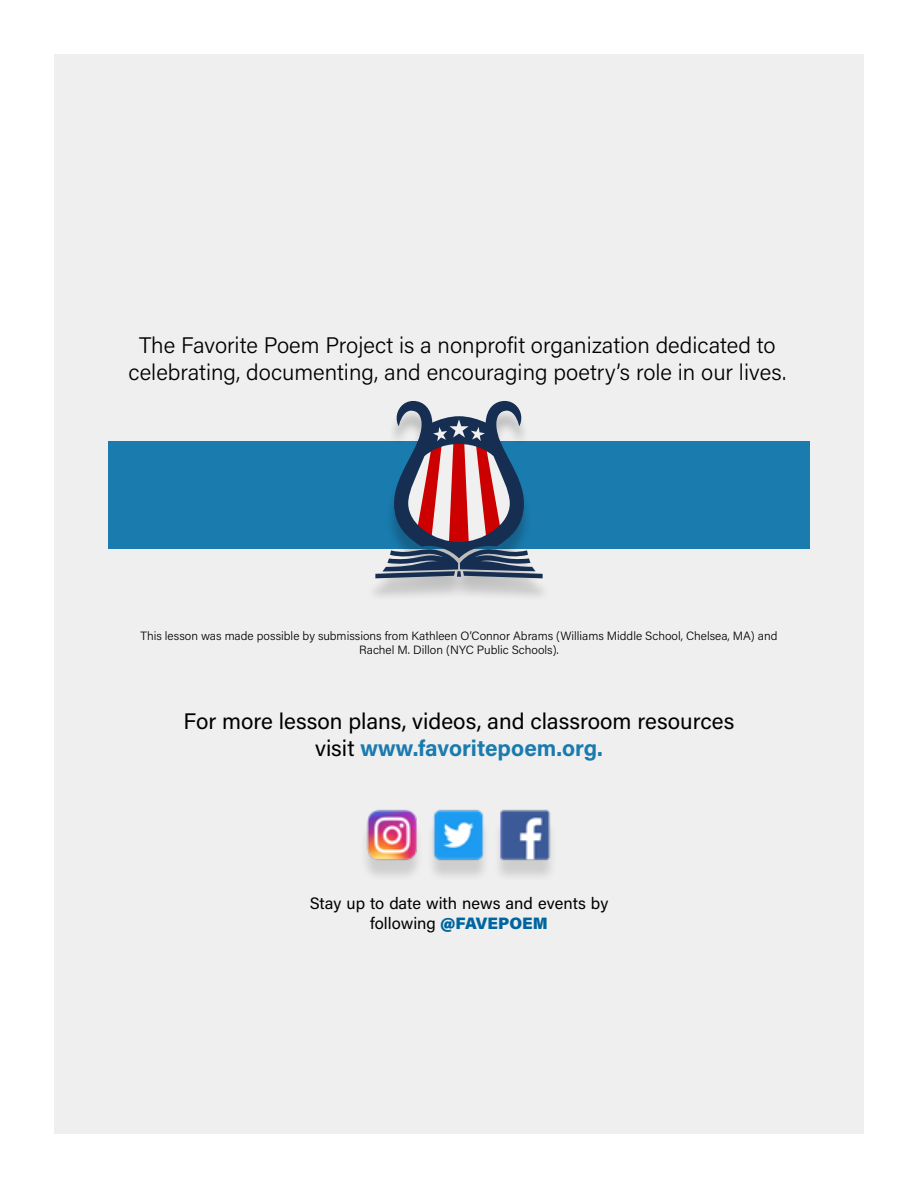
<style>
.page{position:relative;width:918px;height:1188px;background:#fff}
.page>*{position:absolute;margin:0;border:0;box-sizing:border-box;transform-origin:0 0}
.t1{font:300 22.5px/27px "Acumin Pro";color:#000;text-align:center}
.t2{font:22.5px/27px "Acumin Pro";color:#000;text-align:center}
.t3{font:16.5px/19.8px "Acumin Pro";color:#000;text-align:center}
.t4{font:300 12px/13.5px "Acumin Pro";color:#000;text-align:center}
.s1{font-weight:700;color:#1a7bae}
.s2{font-weight:900;color:#00659e}
</style>
<div class="page">
<div style="left:54px;top:54px;width:810px;height:1080px;background:#efeff0"></div>
<img style="left:366px;top:809px;width:185px;height:67px">
<div style="left:108px;top:441px;width:702px;height:108px;background:#1a7bae"></div>
<div style="left:367px;top:408px;width:184px;height:193px;background:#000;opacity:.21"></div>
<svg style="left:375px;top:401px;width:168px;height:177px"></svg>
<h1 class="t1" style="left:128px;top:330px;width:659px">The Favorite Poem Project is a nonprofit organization dedicated to celebrating, documenting, and encouraging poetry’s role in our lives.</h1>
<p class="t4" style="left:141px;top:629px;width:638px">This lesson was made possible by submissions from Kathleen O’Connor Abrams (Williams Middle School, Chelsea, MA) and<br>Rachel M. Dillon (NYC Public Schools).</p>
<h1 class="t2" style="left:184px;top:707px;width:552px">For more lesson plans, videos, and classroom resources visit <span class="s1">www.favoritepoem.org.</span></h1>
<h2 class="t3" style="left:310px;top:893px;width:300px">Stay up to date with news and events by following <span class="s2">@FAVEPOEM</span></h2>
</div>
